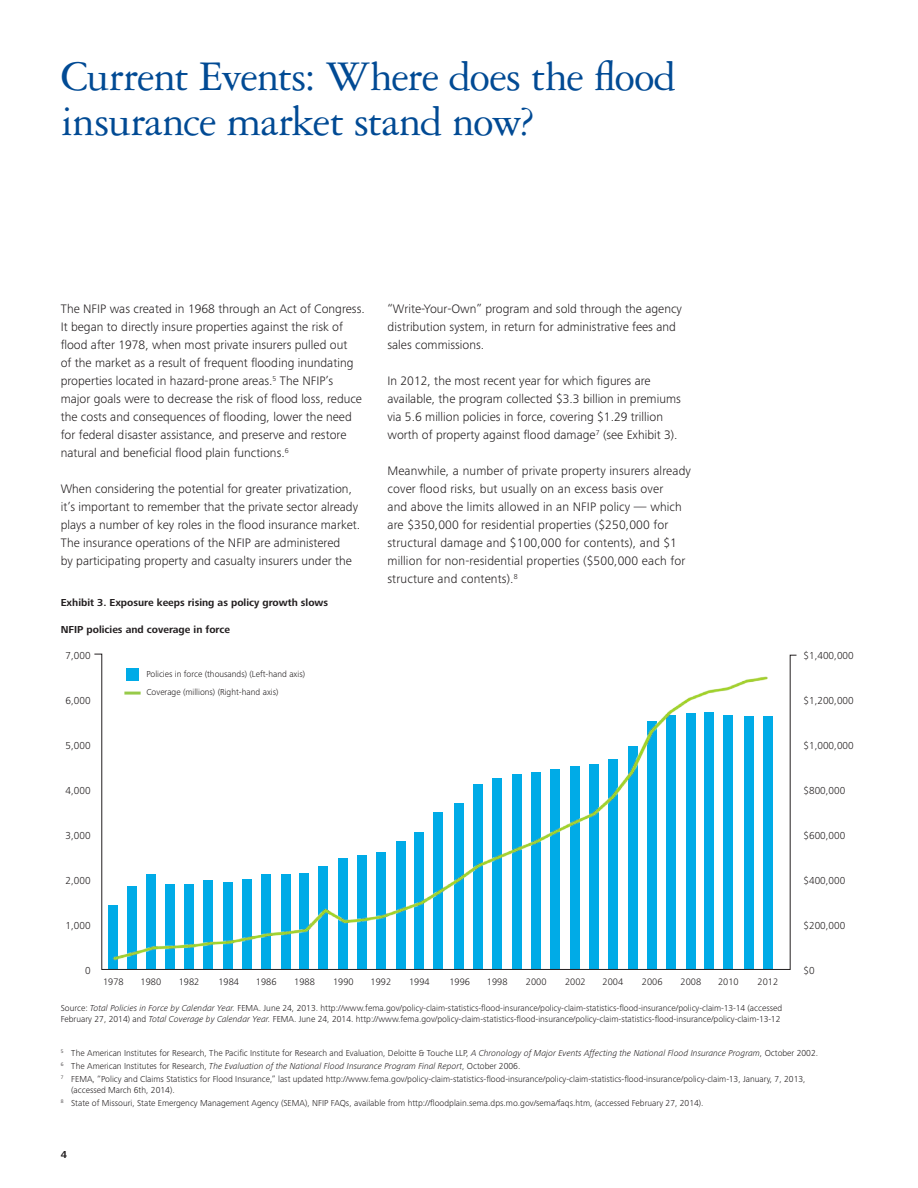
<style>
.page{position:relative;width:918px;height:1188px;background:#fff}
.page>*{position:absolute;margin:0;border:0;box-sizing:border-box;transform-origin:0 0}
.Head_styles_Cover_he{font:45px/45px "Garamond 3 LT Std";letter-spacing:-.02em;color:#014a94}
.Body_styles_Body_cop{font:300 12.75px/18px "Frutiger Next Pro";color:#231f20}
.t1{font:300 10.5px "Frutiger Next Pro";color:#231f20}
.Caption_styles_Capti{font:700 10.5px "Frutiger Next Pro";color:#231f20}
.t2{font:300 9.75px "Frutiger Next Pro";color:#231f20}
.Caption_styles_Capti-2{font:300 9px/10.8px "Frutiger Next Pro";color:#231f20}
.Caption_styles_Capti-3{font:italic 300 9px "Frutiger Next Pro";color:#231f20}
.s1{font-style:italic}
.s2{font-style:normal}
</style>
<div class="page">
<img style="left:101px;top:663px;width:678px;height:307px">
<div style="left:127px;top:669px;width:12px;height:12px;background:#00abe7"></div>
<hr style="left:124px;top:692px;width:17px;height:3px;background:#97ca49">
<p class="Head_styles_Cover_he" style="left:61px;top:54px;width:617px">Current Events: Where does the flood insurance market stand now?</p>
<p class="Body_styles_Body_cop" style="left:61px;top:300px;width:306px">The NFIP was created in 1968 through an Act of Congress.<br>It began to directly insure properties against the risk of flood after 1978, when most private insurers pulled out<br>of the market as a result of frequent flooding inundating properties located in hazard-prone areas.<sup>5</sup> The NFIP’s major goals were to decrease the risk of flood loss, reduce the costs and consequences of flooding, lower the need for federal disaster assistance, and preserve and restore natural and beneficial flood plain functions.<sup>6</sup></p>
<p class="Body_styles_Body_cop" style="left:61px;top:480px;width:301px">When considering the potential for greater privatization, it’s important to remember that the private sector already plays a number of key roles in the flood insurance market.<br>The insurance operations of the NFIP are administered<br>by participating property and casualty insurers under the</p>
<p class="Caption_styles_Capti" style="left:61px;top:597px;width:269px">Exhibit 3. Exposure keeps rising as policy growth slows</p>
<p class="Caption_styles_Capti" style="left:61px;top:624px;width:171px">NFIP policies and coverage in force</p>
<p class="t1" style="left:66px;top:649px;width:27px">7,000</p>
<p class="t1" style="left:66px;top:694px;width:27px">6,000</p>
<p class="t1" style="left:66px;top:739px;width:27px">5,000</p>
<p class="t1" style="left:66px;top:784px;width:27px">4,000</p>
<p class="t1" style="left:66px;top:829px;width:27px">3,000</p>
<p class="t1" style="left:66px;top:874px;width:27px">2,000</p>
<p class="t1" style="left:66px;top:919px;width:27px">1,000</p>
<p class="t1" style="left:85px;top:964px;width:7px">0</p>
<p class="Caption_styles_Capti-2" style="left:146px;top:669px;width:160px">Policies in force (thousands) (Left-hand axis)</p>
<p class="Caption_styles_Capti-2" style="left:146px;top:687px;width:134px">Coverage (millions) (Right-hand axis)</p>
<p class="Body_styles_Body_cop" style="left:387px;top:300px;width:296px">“Write-Your-Own” program and sold through the agency distribution system, in return for administrative fees and sales commissions.</p>
<p class="Body_styles_Body_cop" style="left:387px;top:372px;width:295px">In 2012, the most recent year for which figures are available, the program collected $3.3 billion in premiums via 5.6 million policies in force, covering $1.29 trillion worth of property against flood damage<sup>7</sup> (see Exhibit 3).</p>
<p class="Body_styles_Body_cop" style="left:387px;top:462px;width:305px">Meanwhile, a number of private property insurers already cover flood risks, but usually on an excess basis over<br>and above the limits allowed in an NFIP policy — which are $350,000 for residential properties ($250,000 for structural damage and $100,000 for contents), and $1 million for non-residential properties ($500,000 each for structure and contents).<sup>8</sup></p>
<p class="t2" style="left:103px;top:976px;width:22px">1978</p>
<p class="t2" style="left:141px;top:976px;width:22px">1980</p>
<p class="t2" style="left:179px;top:976px;width:22px">1982</p>
<p class="t2" style="left:218px;top:976px;width:22px">1984</p>
<p class="t2" style="left:256px;top:976px;width:22px">1986</p>
<p class="t2" style="left:294px;top:976px;width:22px">1988</p>
<p class="t2" style="left:333px;top:976px;width:22px">1990</p>
<p class="t2" style="left:371px;top:976px;width:22px">1992</p>
<p class="t2" style="left:409px;top:976px;width:22px">1994</p>
<p class="t2" style="left:449px;top:976px;width:22px">1996</p>
<p class="t2" style="left:487px;top:976px;width:22px">1998</p>
<p class="t2" style="left:526px;top:976px;width:22px">2000</p>
<p class="t2" style="left:565px;top:976px;width:22px">2002</p>
<p class="t2" style="left:603px;top:976px;width:22px">2004</p>
<p class="t2" style="left:642px;top:976px;width:22px">2006</p>
<p class="t2" style="left:681px;top:976px;width:22px">2008</p>
<p class="t2" style="left:718px;top:976px;width:22px">2010</p>
<p class="t2" style="left:758px;top:976px;width:22px">2012</p>
<p class="Caption_styles_Capti-2" style="left:61px;top:1003px;width:723px">Source: <span class="s1">Total Policies in Force by Calendar Year.</span> FEMA. June 24, 2013. http://www.fema.gov/policy-claim-statistics-flood-insurance/policy-claim-statistics-flood-insurance/policy-claim-13-14 (accessed<br>February 27, 2014) and <span class="s1">Total Coverage by Calendar Year.</span> FEMA. June 24, 2014. http://www.fema.gov/policy-claim-statistics-flood-insurance/policy-claim-statistics-flood-insurance/policy-claim-13-12</p>
<p class="t1" style="left:804px;top:649px;width:52px">$1,400,000</p>
<p class="t1" style="left:804px;top:694px;width:52px">$1,200,000</p>
<p class="t1" style="left:804px;top:739px;width:52px">$1,000,000</p>
<p class="t1" style="left:804px;top:784px;width:43px">$800,000</p>
<p class="t1" style="left:804px;top:829px;width:43px">$600,000</p>
<p class="t1" style="left:804px;top:874px;width:43px">$400,000</p>
<p class="t1" style="left:804px;top:919px;width:43px">$200,000</p>
<p class="t1" style="left:804px;top:964px;width:13px">$0</p>
<p class="Caption_styles_Capti-2" style="left:61px;top:1048px;width:759px"><sup>5</sup> The American Institutes for Research, The Pacific Institute for Research and Evaluation, Deloitte &amp; Touche LLP, <span class="s1">A Chronology of Major Events Affecting the National Flood Insurance Program</span>, October 2002.</p>
<p class="Caption_styles_Capti-3" style="left:61px;top:1061px;width:461px"><sup>6</sup> <span class="s2">The American Institutes for Research,</span> The Evaluation of the National Flood Insurance Program Final Report<span class="s2">, October 2006.</span></p>
<p class="Caption_styles_Capti-2" style="left:71px;top:1074px;width:736px;text-indent:-11px"><sup>7</sup> FEMA, “Policy and Claims Statistics for Flood Insurance,” last updated http://www.fema.gov/policy-claim-statistics-flood-insurance/policy-claim-statistics-flood-insurance/policy-claim-13, January, 7, 2013, (accessed March 6th, 2014).</p>
<p class="Caption_styles_Capti-2" style="left:61px;top:1098px;width:644px"><sup>8</sup> State of Missouri, State Emergency Management Agency (SEMA), NFIP FAQs, available from http://floodplain.sema.dps.mo.gov/sema/faqs.htm, (accessed February 27, 2014).</p>
<p class="Caption_styles_Capti" style="left:61px;top:1148px;width:8px">4</p>
</div>
